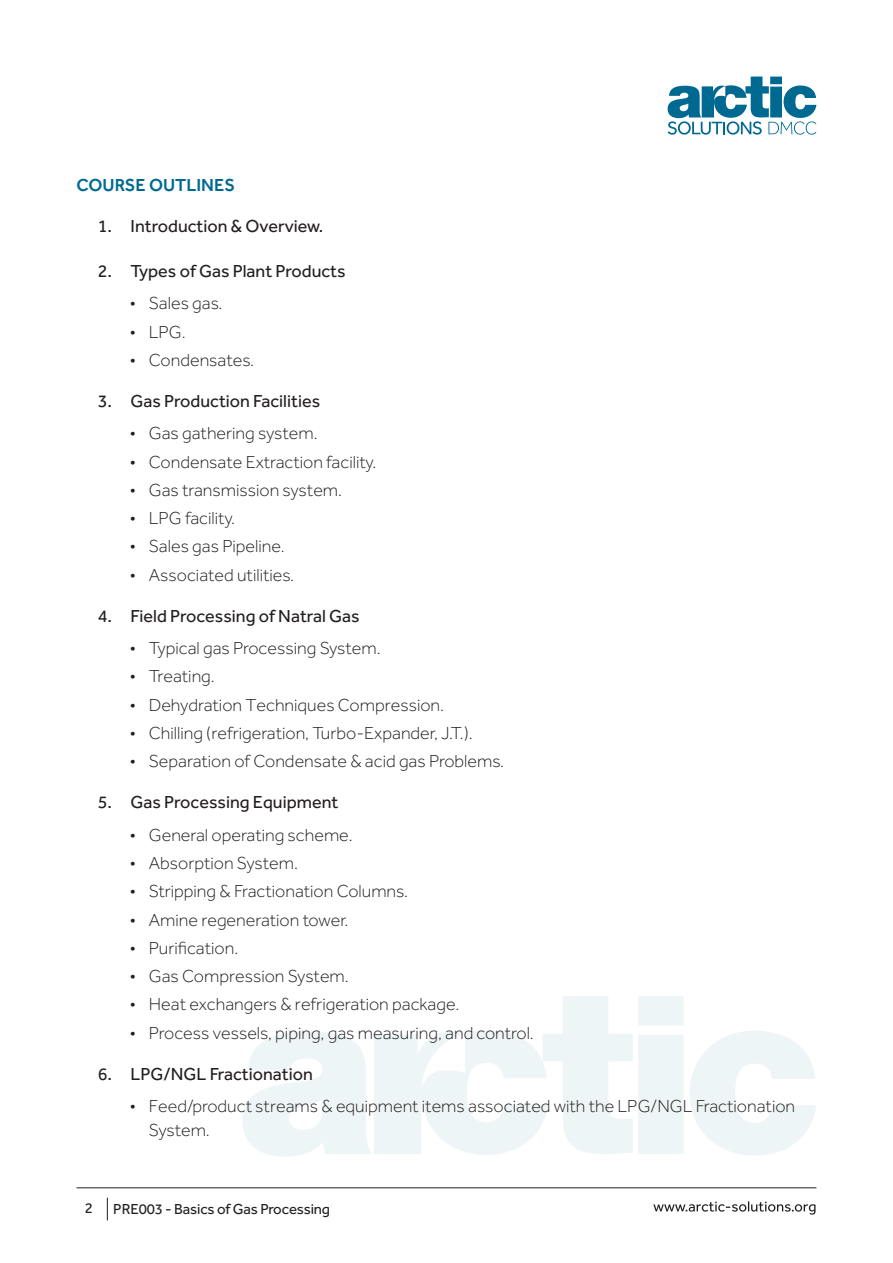
<style>
.page{position:relative;width:893px;height:1263px;background:#fff}
.page>*{position:absolute;margin:0;border:0;box-sizing:border-box;transform-origin:0 0}
.t1{font:300 18px/24px "Effra";color:#231f20}
.t2{font:18px "Effra";color:#231f20}
.Heading_-_Course_Out{font:500 18px "Effra";color:#006991}
.t3{font:15px "Effra";letter-spacing:-.01em;color:#231f20}
</style>
<div class="page">
<hr style="left:77px;top:1187px;width:739px;height:1px;background:#231f20">
<svg style="left:653px;top:1201px;width:162px;height:13px"></svg>
<svg style="left:107px;top:1198px;width:1px;height:22px"></svg>
<svg style="left:668px;top:77px;width:148px;height:58px"></svg>
<svg style="left:690px;top:1031px;width:126px;height:125px"></svg>
<svg style="left:243px;top:996px;width:440px;height:161px"></svg>
<p class="Heading_-_Course_Out" style="left:77px;top:174px;width:160px">COURSE OUTLINES</p>
<p class="t2" style="left:98px;top:215px;width:227px">1. Introduction &amp; Overview.</p>
<p class="t2" style="left:98px;top:260px;width:249px">2. Types of Gas Plant Products</p>
<p class="t1" style="left:130px;top:291px;width:94px">• Sales gas.</p>
<p class="t1" style="left:130px;top:320px;width:57px">• LPG.</p>
<p class="t1" style="left:130px;top:348px;width:126px">• Condensates.</p>
<p class="t2" style="left:98px;top:390px;width:224px">3. Gas Production Facilities</p>
<p class="t1" style="left:130px;top:421px;width:189px">• Gas gathering system.</p>
<p class="t1" style="left:130px;top:450px;width:248px">• Condensate Extraction facility.</p>
<p class="t1" style="left:130px;top:478px;width:214px">• Gas transmission system.</p>
<p class="t1" style="left:130px;top:506px;width:107px">• LPG facility.</p>
<p class="t1" style="left:130px;top:534px;width:156px">• Sales gas Pipeline.</p>
<p class="t1" style="left:130px;top:563px;width:166px">• Associated utilities.</p>
<p class="t2" style="left:98px;top:605px;width:263px">4. Field Processing of Natral Gas</p>
<p class="t1" style="left:130px;top:636px;width:252px">• Typical gas Processing System.</p>
<p class="t1" style="left:130px;top:664px;width:86px">• Treating.</p>
<p class="t1" style="left:130px;top:693px;width:316px">• Dehydration Techniques Compression.</p>
<p class="t1" style="left:130px;top:721px;width:344px">• Chilling (refrigeration, Turbo-Expander, J.T.).</p>
<p class="t1" style="left:130px;top:749px;width:376px">• Separation of Condensate &amp; acid gas Problems.</p>
<p class="t2" style="left:98px;top:792px;width:242px">5. Gas Processing Equipment</p>
<p class="t1" style="left:130px;top:823px;width:224px">• General operating scheme.</p>
<p class="t1" style="left:130px;top:851px;width:170px">• Absorption System.</p>
<p class="t1" style="left:130px;top:879px;width:280px">• Stripping &amp; Fractionation Columns.</p>
<p class="t1" style="left:130px;top:907px;width:220px">• Amine regeneration tower.</p>
<p class="t1" style="left:130px;top:936px;width:110px">• Purification.</p>
<p class="t1" style="left:130px;top:964px;width:220px">• Gas Compression System.</p>
<p class="t1" style="left:130px;top:992px;width:331px">• Heat exchangers &amp; refrigeration package.</p>
<p class="t1" style="left:130px;top:1020px;width:405px">• Process vessels, piping, gas measuring, and control.</p>
<p class="t2" style="left:98px;top:1063px;width:217px">6. LPG/NGL Fractionation</p>
<p class="t1" style="left:149px;top:1094px;width:648px;text-indent:-19px">• Feed/product streams &amp; equipment items associated with the LPG/NGL Fractionation<br>System.</p>
<p class="t3" style="left:85px;top:1199px;width:10px">2</p>
<p class="t3" style="left:113px;top:1200px;width:218px">PRE003 - Basics of Gas Processing</p>
</div>
